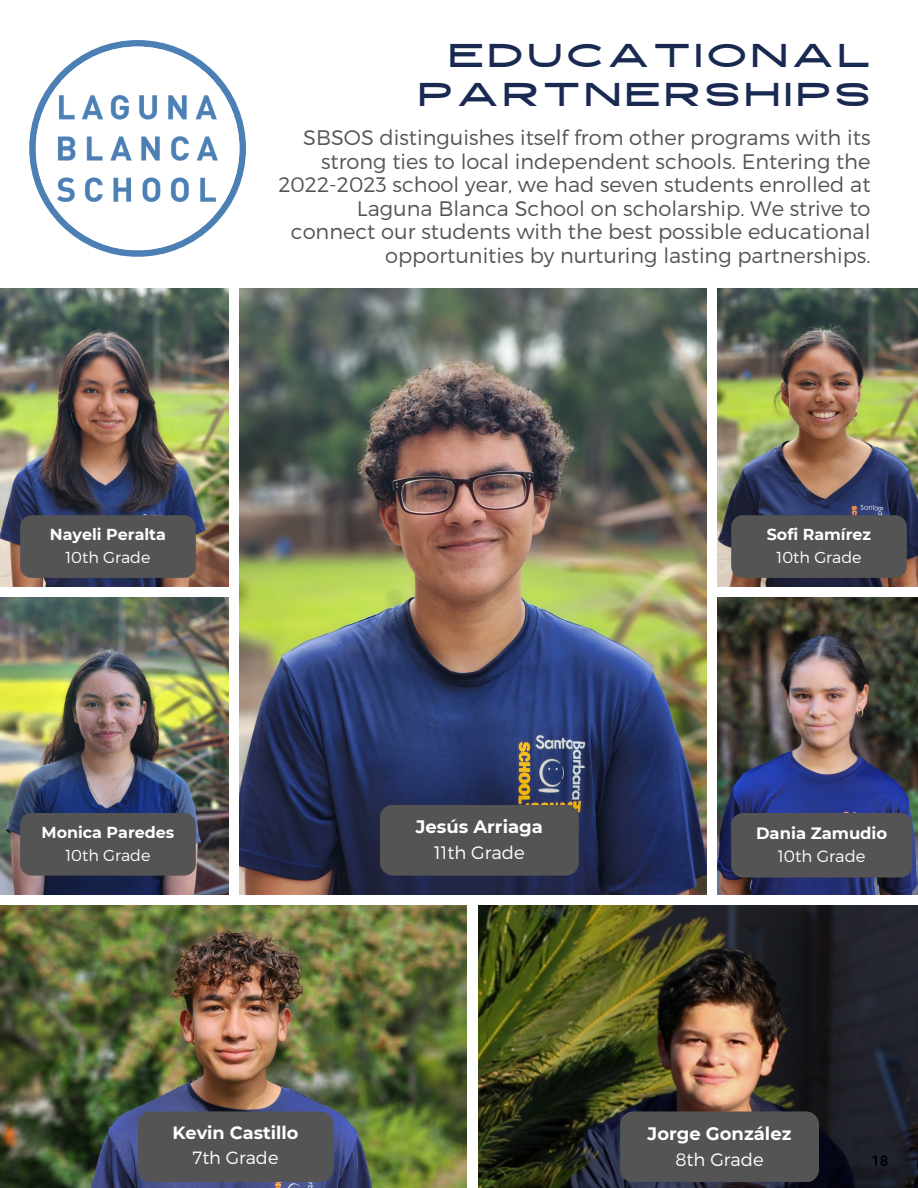
<style>
.page{position:relative;width:918px;height:1188px;background:#fff}
.page>*{position:absolute;margin:0;border:0;box-sizing:border-box;transform-origin:0 0}
.t1{font:33px/39.3px "High Cruiser";letter-spacing:.12em;color:#192951;text-align:right}
.t2{font:300 21px/23.7px "Montserrat";color:#545454;text-align:right}
.t3{font:700 18px "Montserrat";color:#fff}
.t4{font:300 18px "Montserrat";color:#fff}
.t5{font:700 17.7px "Montserrat";color:#fff}
.t6{font:300 17.7px "Montserrat";color:#fff}
.t7{font:700 16.35px "Montserrat";color:#fff}
.t8{font:300 16.35px "Montserrat";color:#fff}
.t9{font:700 15.9px "Montserrat";color:#fff}
.t10{font:300 15.9px "Montserrat";color:#fff}
.t11{font:700 15px "Quicksand";color:#000}
</style>
<div class="page">
<img style="left:478px;top:906px;width:440px;height:282px">
<img style="left:0;top:288px;width:228px;height:298px">
<img style="left:240px;top:288px;width:466px;height:607px">
<img style="left:718px;top:288px;width:200px;height:298px">
<img style="left:0;top:906px;width:467px;height:282px">
<img style="left:0;top:598px;width:228px;height:297px">
<img style="left:718px;top:598px;width:200px;height:297px">
<svg style="left:29px;top:40px;width:217px;height:217px"></svg>
<div style="left:36px;top:47px;width:203px;height:203px;background:#fff;border-radius:50%"></div>
<img style="left:58px;top:95px;width:160px;height:107px">
<div style="left:620px;top:1111px;width:199px;height:71px;background:#545454;border-radius:13px"></div>
<div style="left:20px;top:515px;width:176px;height:63px;background:#545454;border-radius:12px"></div>
<div style="left:20px;top:813px;width:176px;height:63px;background:#545454;border-radius:12px"></div>
<div style="left:731px;top:515px;width:176px;height:63px;background:#545454;border-radius:12px"></div>
<div style="left:731px;top:813px;width:181px;height:65px;background:#545454;border-radius:12px"></div>
<div style="left:380px;top:805px;width:199px;height:71px;background:#545454;border-radius:13px"></div>
<div style="left:138px;top:1111px;width:195px;height:71px;background:#545454;border-radius:13px"></div>
<p class="t1" style="left:418px;top:39px;width:454px">EDUCATIONAL<br>PARTNERSHIPS</p>
<p class="t9" style="left:50px;top:525px;width:118px">Nayeli Peralta</p>
<p class="t10" style="left:65px;top:547px;width:87px">10th Grade</p>
<p class="t9" style="left:41px;top:822px;width:134px">Monica Paredes</p>
<p class="t10" style="left:65px;top:845px;width:87px">10th Grade</p>
<p class="t2" style="left:278px;top:125px;width:594px">SBSOS distinguishes itself from other programs with its strong ties to local independent schools. Entering the 2022-2023 school year, we had seven students enrolled at Laguna Blanca School on scholarship. We strive to connect our students with the best possible educational opportunities by nurturing lasting partnerships.</p>
<p class="t3" style="left:416px;top:815px;width:129px">Jesús Arriaga</p>
<p class="t4" style="left:434px;top:841px;width:92px">11th Grade</p>
<p class="t9" style="left:767px;top:525px;width:106px">Sofi Ramírez</p>
<p class="t10" style="left:776px;top:547px;width:87px">10th Grade</p>
<p class="t7" style="left:756px;top:823px;width:133px">Dania Zamudio</p>
<p class="t8" style="left:778px;top:846px;width:89px">10th Grade</p>
<p class="t5" style="left:172px;top:1122px;width:128px">Kevin Castillo</p>
<p class="t6" style="left:193px;top:1146px;width:87px">7th Grade</p>
<p class="t3" style="left:648px;top:1122px;width:145px">Jorge González</p>
<p class="t4" style="left:675px;top:1147px;width:90px">8th Grade</p>
<p class="t11" style="left:873px;top:1151px;width:18px">18</p>
</div>
